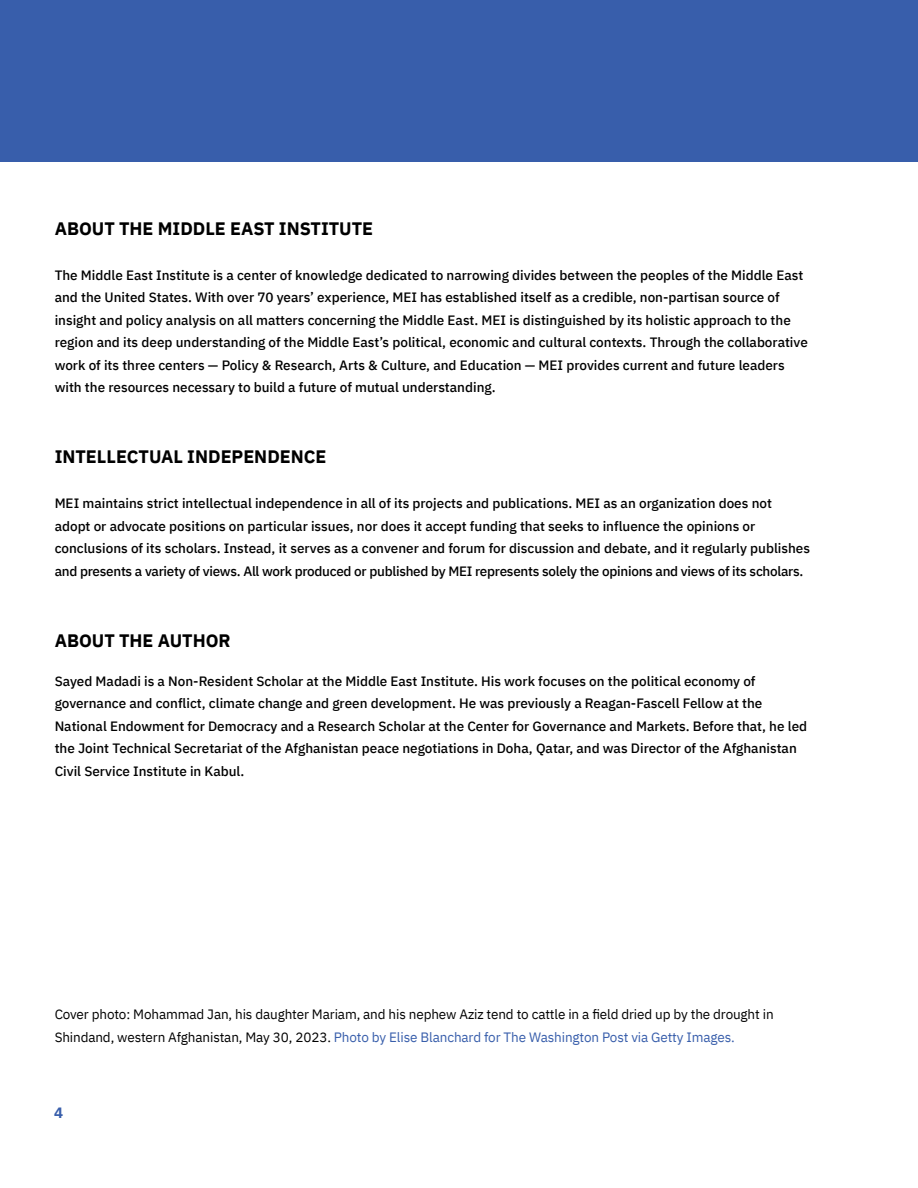
<style>
.page{position:relative;width:918px;height:1188px;background:#fff}
.page>*{position:absolute;margin:0;border:0;box-sizing:border-box;transform-origin:0 0}
.t1{font:700 18px "IBM Plex Sans";color:#000}
.t2{font:700 15px "IBM Plex Mono";color:#385eab}
.t3{font:500 13.5px/22.5px "IBM Plex Sans";color:#000}
.t4{font:13.5px/22.5px "IBM Plex Sans";letter-spacing:-.01em;color:#000}
.s1{color:#385eab}
</style>
<div class="page">
<div style="left:0;top:0;width:918px;height:162px;background:#385eab"></div>
<h1 class="t1" style="left:55px;top:214px;width:320px">ABOUT THE MIDDLE EAST INSTITUTE</h1>
<p class="t3" style="left:55px;top:263px;width:755px">The Middle East Institute is a center of knowledge dedicated to narrowing divides between the peoples of the Middle East and the United States. With over 70 years’ experience, MEI has established itself as a credible, non-partisan source of insight and policy analysis on all matters concerning the Middle East. MEI is distinguished by its holistic approach to the region and its deep understanding of the Middle East’s political, economic and cultural contexts. Through the collaborative work of its three centers — Policy &amp; Research, Arts &amp; Culture, and Education — MEI provides current and future leaders with the resources necessary to build a future of mutual understanding.</p>
<h1 class="t1" style="left:55px;top:443px;width:273px">INTELLECTUAL INDEPENDENCE</h1>
<p class="t3" style="left:55px;top:491px;width:757px">MEI maintains strict intellectual independence in all of its projects and publications. MEI as an organization does not adopt or advocate positions on particular issues, nor does it accept funding that seeks to influence the opinions or conclusions of its scholars. Instead, it serves as a convener and forum for discussion and debate, and it regularly publishes and presents a variety of views. All work produced or published by MEI represents solely the opinions and views of its scholars.</p>
<h1 class="t1" style="left:55px;top:626px;width:178px">ABOUT THE AUTHOR</h1>
<p class="t3" style="left:55px;top:668px;width:754px">Sayed Madadi is a Non-Resident Scholar at the Middle East Institute. His work focuses on the political economy of governance and conflict, climate change and green development. He was previously a Reagan-Fascell Fellow at the National Endowment for Democracy and a Research Scholar at the Center for Governance and Markets. Before that, he led the Joint Technical Secretariat of the Afghanistan peace negotiations in Doha, Qatar, and was Director of the Afghanistan Civil Service Institute in Kabul.</p>
<p class="t4" style="left:55px;top:1002px;width:721px">Cover photo: Mohammad Jan, his daughter Mariam, and his nephew Aziz tend to cattle in a field dried up by the drought in<br>Shindand, western Afghanistan, May 30, 2023. <span class="s1">Photo by Elise Blanchard for The Washington Post via Getty Images.</span></p>
<p class="t2" style="left:54px;top:1101px;width:10px">4</p>
</div>
